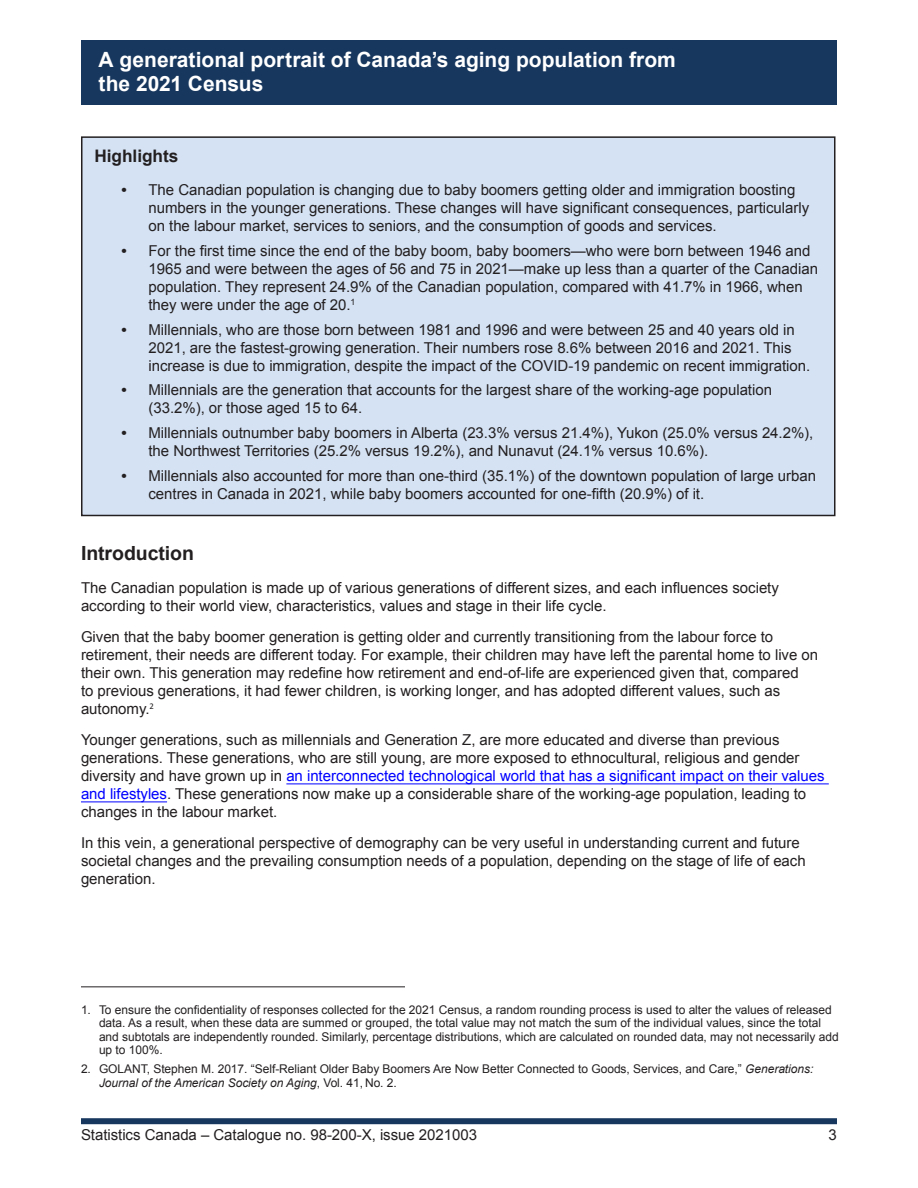
<style>
.page{position:relative;width:918px;height:1188px;background:#fff}
.page>*{position:absolute;margin:0;border:0;box-sizing:border-box;transform-origin:0 0}
.t1{font:700 21px/24px "Arial";color:#fff}
.t2{font:700 19.5px "Arial";letter-spacing:-.005em;color:#231f20}
.t3{font:700 17.25px "Arial";letter-spacing:-.005em;color:#231f20}
.t4{font:15px/18px "Arial";letter-spacing:-.005em;color:#231f20}
.t5{font:12px/13.5px "Arial";letter-spacing:-.005em;color:#231f20}
.s1{font-weight:700}
.s2{color:#fff}
.s3{color:#00f}
.s4{font-style:italic}
</style>
<div class="page">
<div style="left:81px;top:40px;width:756px;height:65px;background:#17375e"></div>
<div style="left:81px;top:1118px;width:756px;height:6px;background:#17375e"></div>
<hr style="left:286px;top:784px;width:543px;height:1px;background:#00f">
<hr style="left:81px;top:802px;width:86px;height:1px;background:#00f">
<div style="left:82px;top:137px;width:753px;height:378px;background:#d4e2f4"></div>
<div style="left:81px;top:136px;width:755px;height:380px;border:2px solid #231f20"></div>
<hr style="left:81px;top:986px;width:324px;height:1px;background:#231f20">
<h1 class="t1" style="left:99px;top:48px;width:579px">A generational portrait of Canada’s aging population from the 2021 Census</h1>
<p class="t3" style="left:94px;top:145px;width:85px">Highlights</p>
<p class="t4" style="left:148px;top:181px;width:662px;text-indent:-27px"><span class="s1">•</span> The Canadian population is changing due to baby boomers getting older and immigration boosting numbers in the younger generations. These changes will have significant consequences, particularly on the labour market, services to seniors, and the consumption of goods and services.</p>
<p class="t4" style="left:148px;top:242px;width:671px;text-indent:-27px"><span class="s1">•</span> For the first time since the end of the baby boom, baby boomers—who were born between 1946 and 1965 and were between the ages of 56 and 75 in 2021—make up less than a quarter of the Canadian population. They represent 24.9% of the Canadian population, compared with 41.7% in 1966, when they were under the age of 20.<sup>1</sup></p>
<p class="t4" style="left:148px;top:321px;width:663px;text-indent:-27px"><span class="s1">•</span> Millennials, who are those born between 1981 and 1996 and were between 25 and 40 years old in<br>2021, are the fastest-growing generation. Their numbers rose 8.6% between 2016 and 2021. This increase is due to immigration, despite the impact of the COVID-19 pandemic on recent immigration.</p>
<p class="t4" style="left:148px;top:381px;width:625px;text-indent:-27px"><span class="s1">•</span> Millennials are the generation that accounts for the largest share of the working-age population (33.2%), or those aged 15 to 64.</p>
<p class="t4" style="left:148px;top:424px;width:666px;text-indent:-27px"><span class="s1">•</span> Millennials outnumber baby boomers in Alberta (23.3% versus 21.4%), Yukon (25.0% versus 24.2%), the Northwest Territories (25.2% versus 19.2%), and Nunavut (24.1% versus 10.6%).</p>
<p class="t4" style="left:148px;top:467px;width:669px;text-indent:-27px"><span class="s1">•</span> Millennials also accounted for more than one-third (35.1%) of the downtown population of large urban centres in Canada in 2021, while baby boomers accounted for one-fifth (20.9%) of it.</p>
<h2 class="t2" style="left:81px;top:540px;width:115px">Introduction</h2>
<p class="t4" style="left:81px;top:579px;width:699px">The Canadian population is made up of various generations of different sizes, and each influences society according to their world view, characteristics, values and stage in their life cycle. <span class="s2">1</span></p>
<p class="t4" style="left:81px;top:628px;width:739px">Given that the baby boomer generation is getting older and currently transitioning from the labour force to retirement, their needs are different today. For example, their children may have left the parental home to live on their own. This generation may redefine how retirement and end-of-life are experienced given that, compared<br>to previous generations, it had fewer children, is working longer, and has adopted different values, such as autonomy.<sup>2</sup></p>
<p class="t4" style="left:81px;top:731px;width:745px">Younger generations, such as millennials and Generation Z, are more educated and diverse than previous generations. These generations, who are still young, are more exposed to ethnocultural, religious and gender diversity and have grown up in <span class="s3">an interconnected technological world that has a significant impact on their values and lifestyles</span>. These generations now make up a considerable share of the working-age population, leading to changes in the labour market.</p>
<p class="t4" style="left:81px;top:834px;width:726px">In this vein, a generational perspective of demography can be very useful in understanding current and future societal changes and the prevailing consumption needs of a population, depending on the stage of life of each generation.</p>
<p class="t5" style="left:99px;top:1003px;width:741px;text-indent:-18px">1. To ensure the confidentiality of responses collected for the 2021 Census, a random rounding process is used to alter the values of released data. As a result, when these data are summed or grouped, the total value may not match the sum of the individual values, since the total and subtotals are independently rounded. Similarly, percentage distributions, which are calculated on rounded data, may not necessarily add up to 100%.</p>
<p class="t5" style="left:99px;top:1062px;width:716px;text-indent:-18px">2. GOLANT, Stephen M. 2017. “Self-Reliant Older Baby Boomers Are Now Better Connected to Goods, Services, and Care,” <span class="s4">Generations:<br>Journal of the American Society on Aging</span>, Vol. 41, No. 2.</p>
<p class="t4" style="left:81px;top:1126px;width:398px">Statistics Canada – Catalogue no. 98-200-X, issue 2021003</p>
<p class="t4" style="left:829px;top:1126px;width:10px">3</p>
</div>
